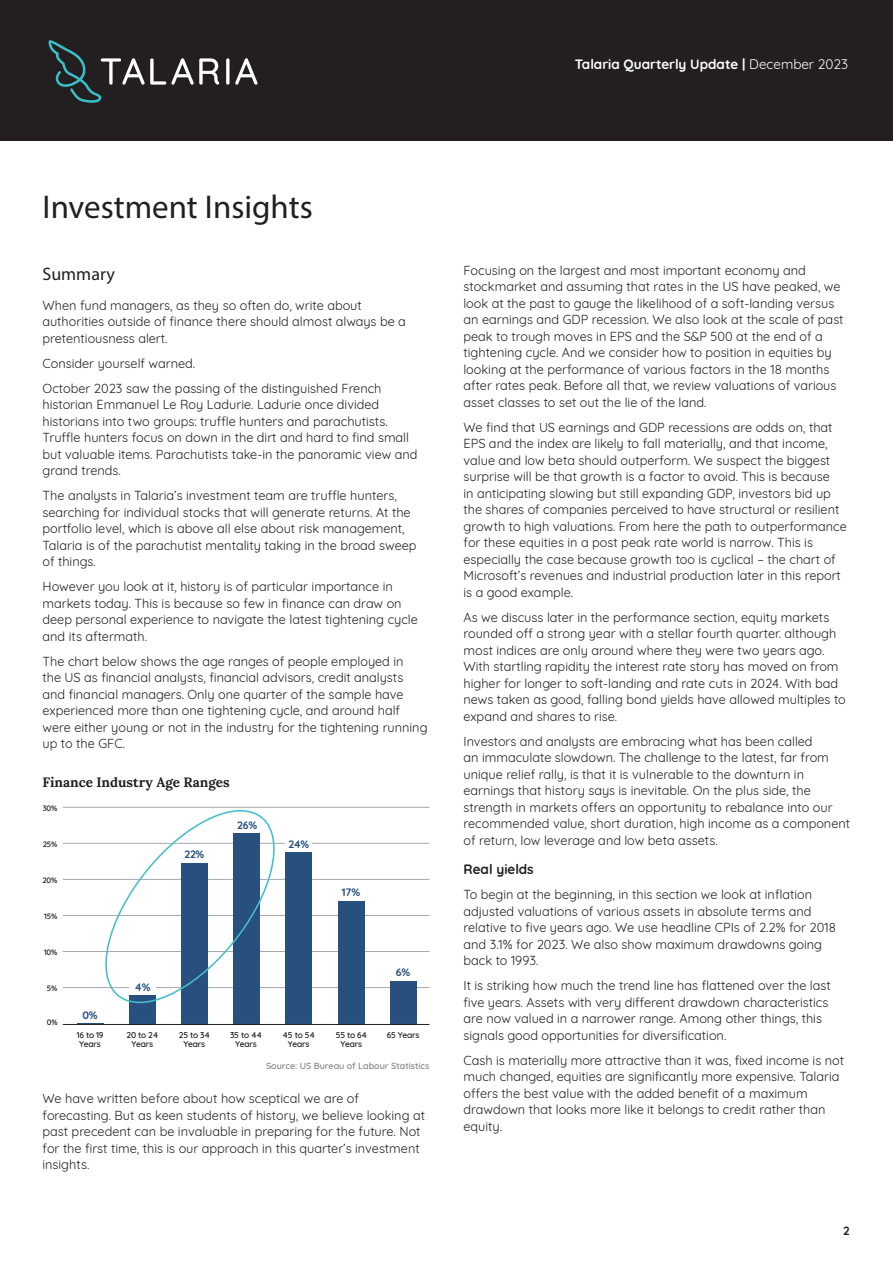
<style>
.page{position:relative;width:893px;height:1263px;background:#fff}
.page>*{position:absolute;margin:0;border:0;box-sizing:border-box;transform-origin:0 0}
.Title_1{font:33px "Myriad Pro";color:#231f20}
.Heading_2{font:18px "Myriad Pro";color:#231f20}
.t1{font:700 13.5px "Quicksand";color:#fff}
.Chart_Header{font:700 13.5px "Lora";color:#231f20}
.Heading_3{font:700 13.5px "Quicksand";color:#231f20}
.Body{font:12.75px/16.5px "Quicksand";color:#231f20}
.t2{font:700 12px "Quicksand";color:#231f20}
.t3{font:700 10.8px "Quicksand";letter-spacing:-.025em;color:#27507e}
.Footnote{font:500 9px "Quicksand";color:#808285}
.t4{font:600 8.55px/9.6px "Quicksand";letter-spacing:-.025em;color:#231f20;text-align:center}
.t5{font:600 7.8px "Quicksand";letter-spacing:-.025em;color:#231f20}
.s1{font-weight:400}
</style>
<div class="page">
<div style="left:0;top:0;width:893px;height:141px;background:#231f20"></div>
<svg style="left:226px;top:58px;width:3px;height:27px"></svg>
<svg style="left:235px;top:58px;width:22px;height:27px"></svg>
<svg style="left:48px;top:40px;width:171px;height:63px"></svg>
<hr style="left:63px;top:807px;width:366px;height:1px;background:#a8a9ad">
<hr style="left:63px;top:843px;width:366px;height:1px;background:#a8a9ad">
<hr style="left:63px;top:879px;width:366px;height:1px;background:#a8a9ad">
<hr style="left:63px;top:915px;width:366px;height:1px;background:#a8a9ad">
<hr style="left:63px;top:951px;width:366px;height:1px;background:#a8a9ad">
<hr style="left:63px;top:987px;width:366px;height:1px;background:#a8a9ad">
<div style="left:390px;top:981px;width:26px;height:43px;background:#27507e"></div>
<div style="left:338px;top:901px;width:26px;height:123px;background:#27507e"></div>
<div style="left:286px;top:852px;width:26px;height:172px;background:#27507e"></div>
<div style="left:234px;top:833px;width:26px;height:191px;background:#27507e"></div>
<div style="left:181px;top:863px;width:27px;height:161px;background:#27507e"></div>
<div style="left:129px;top:995px;width:27px;height:29px;background:#27507e"></div>
<svg style="left:77px;top:1023px;width:26px;height:1px"></svg>
<svg style="left:94px;top:806px;width:192px;height:205px"></svg>
<hr style="left:63px;top:1024px;width:366px;height:1px;background:#231f20">
<div style="left:129px;top:980px;width:27px;height:14px;background:#fff"></div>
<div style="left:286px;top:837px;width:26px;height:14px;background:#fff"></div>
<p class="t1" style="left:575px;top:53px;width:275px">Talaria Quarterly Update | <span class="s1">December 2023</span></p>
<p class="Title_1" style="left:43px;top:186px;width:272px">Investment Insights</p>
<p class="Heading_2" style="left:43px;top:263px;width:74px">Summary</p>
<p class="Body" style="left:43px;top:295px;width:365px">When fund managers, as they so often do, write about authorities outside of finance there should almost always be a pretentiousness alert.</p>
<p class="Body" style="left:43px;top:353px;width:154px">Consider yourself warned.</p>
<p class="Body" style="left:43px;top:378px;width:377px">October 2023 saw the passing of the distinguished French historian Emmanuel Le Roy Ladurie. Ladurie once divided historians into two groups: truffle hunters and parachutists.<br>Truffle hunters focus on down in the dirt and hard to find small but valuable items. Parachutists take-in the panoramic view and grand trends.</p>
<p class="Body" style="left:43px;top:486px;width:376px">The analysts in Talaria’s investment team are truffle hunters, searching for individual stocks that will generate returns. At the portfolio level, which is above all else about risk management, Talaria is of the parachutist mentality taking in the broad sweep of things.</p>
<p class="Body" style="left:43px;top:577px;width:377px">However you look at it, history is of particular importance in markets today. This is because so few in finance can draw on deep personal experience to navigate the latest tightening cycle and its aftermath.</p>
<p class="Body" style="left:43px;top:651px;width:387px">The chart below shows the age ranges of people employed in<br>the US as financial analysts, financial advisors, credit analysts and financial managers. Only one quarter of the sample have experienced more than one tightening cycle, and around half were either young or not in the industry for the tightening running up to the GFC.</p>
<p class="Chart_Header" style="left:43px;top:773px;width:189px">Finance Industry Age Ranges</p>
<p class="t5" style="left:43px;top:802px;width:16px">30%</p>
<p class="t5" style="left:43px;top:838px;width:16px">25%</p>
<p class="t5" style="left:43px;top:874px;width:16px">20%</p>
<p class="t5" style="left:44px;top:910px;width:15px">15%</p>
<p class="t5" style="left:44px;top:946px;width:15px">10%</p>
<p class="t5" style="left:47px;top:982px;width:12px">5%</p>
<p class="t5" style="left:47px;top:1016px;width:12px">0%</p>
<p class="t3" style="left:83px;top:1007px;width:17px">0%</p>
<p class="t3" style="left:185px;top:846px;width:21px">22%</p>
<p class="t3" style="left:134px;top:978px;width:18px">4%</p>
<p class="t3" style="left:237px;top:816px;width:21px">26%</p>
<p class="t3" style="left:288px;top:836px;width:22px">24%</p>
<p class="t3" style="left:342px;top:884px;width:20px">17%</p>
<p class="t3" style="left:396px;top:964px;width:16px">6%</p>
<p class="t4" style="left:77px;top:1029px;width:28px;text-align:left">16 to 19<br>Years</p>
<p class="t4" style="left:127px;top:1029px;width:33px">20 to 24<br>Years</p>
<p class="t4" style="left:179px;top:1029px;width:33px">25 to 34<br>Years</p>
<p class="t4" style="left:230px;top:1029px;width:34px">35 to 44<br>Years</p>
<p class="t4" style="left:283px;top:1029px;width:34px">45 to 54<br>Years</p>
<p class="t4" style="left:336px;top:1029px;width:33px">55 to 64<br>Years</p>
<p class="t4" style="left:387px;top:1029px;width:34px">65 Years</p>
<p class="Footnote" style="left:266px;top:1059px;width:165px">Source: US Bureau of Labour Statistics</p>
<p class="Body" style="left:43px;top:1089px;width:384px">We have written before about how sceptical we are of forecasting. But as keen students of history, we believe looking at past precedent can be invaluable in preparing for the future. Not for the first time, this is our approach in this quarter’s investment insights.</p>
<p class="Body" style="left:463px;top:261px;width:382px">Focusing on the largest and most important economy and stockmarket and assuming that rates in the US have peaked, we look at the past to gauge the likelihood of a soft-landing versus an earnings and GDP recession. We also look at the scale of past peak to trough moves in EPS and the S&amp;P 500 at the end of a tightening cycle. And we consider how to position in equities by looking at the performance of various factors in the 18 months after rates peak. Before all that, we review valuations of various asset classes to set out the lie of the land.</p>
<p class="Body" style="left:463px;top:418px;width:385px">We find that US earnings and GDP recessions are odds on, that EPS and the index are likely to fall materially, and that income, value and low beta should outperform. We suspect the biggest surprise will be that growth is a factor to avoid. This is because<br>in anticipating slowing but still expanding GDP, investors bid up the shares of companies perceived to have structural or resilient growth to high valuations. From here the path to outperformance for these equities in a post peak rate world is narrow. This is especially the case because growth too is cyclical – the chart of Microsoft’s revenues and industrial production later in this report is a good example.</p>
<p class="Body" style="left:463px;top:608px;width:384px">As we discuss later in the performance section, equity markets rounded off a strong year with a stellar fourth quarter. although most indices are only around where they were two years ago.<br>With startling rapidity the interest rate story has moved on from higher for longer to soft-landing and rate cuts in 2024. With bad news taken as good, falling bond yields have allowed multiples to expand and shares to rise.</p>
<p class="Body" style="left:463px;top:732px;width:388px">Investors and analysts are embracing what has been called<br>an immaculate slowdown. The challenge to the latest, far from unique relief rally, is that it is vulnerable to the downturn in earnings that history says is inevitable. On the plus side, the strength in markets offers an opportunity to rebalance into our recommended value, short duration, high income as a component of return, low leverage and low beta assets.</p>
<p class="Heading_3" style="left:463px;top:858px;width:72px">Real yields</p>
<p class="Body" style="left:463px;top:885px;width:374px">To begin at the beginning, in this section we look at inflation adjusted valuations of various assets in absolute terms and relative to five years ago. We use headline CPIs of 2.2% for 2018 and 3.1% for 2023. We also show maximum drawdowns going back to 1993.</p>
<p class="Body" style="left:463px;top:976px;width:369px">It is striking how much the trend line has flattened over the last five years. Assets with very different drawdown characteristics are now valued in a narrower range. Among other things, this signals good opportunities for diversification.</p>
<p class="Body" style="left:463px;top:1051px;width:382px">Cash is materially more attractive than it was, fixed income is not much changed, equities are significantly more expensive. Talaria offers the best value with the added benefit of a maximum drawdown that looks more like it belongs to credit rather than equity.</p>
<p class="t2" style="left:843px;top:1221px;width:8px">2</p>
</div>
